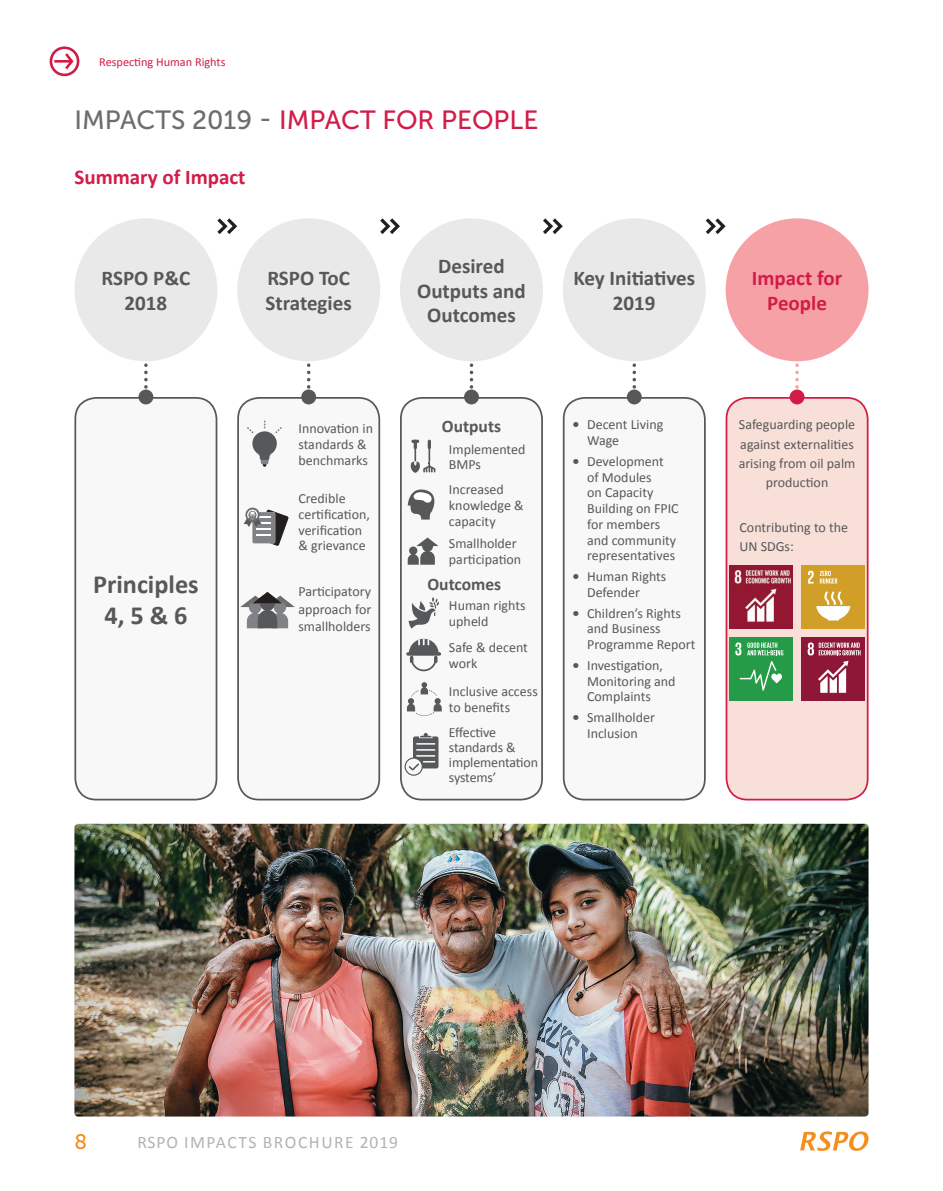
<style>
.page{position:relative;width:943px;height:1191px;background:#fff}
.page>*{position:absolute;margin:0;border:0;box-sizing:border-box;transform-origin:0 0}
.t1{font:26.25px "Museo Sans 500";color:#d21c48}
.t2{font:700 26.25px/31.5px "Calibri";color:#57585a;text-align:center}
.t3{font:700 21px/24.5px "Calibri";color:#57585a;text-align:center}
.t4{font:700 21px/24.5px "Calibri";color:#d21c48;text-align:center}
.t5{font:21px "Museo Slab 500";color:#f68e1e}
.t6{font:17.5px "Calibri";letter-spacing:.085em;color:#b2b3b7}
.t7{font:700 17.5px "Calibri";color:#57585a}
.t8{font:14px/15.8px "Calibri";color:#57585a}
.t9{font:14px "Calibri";letter-spacing:-.02em;color:#57585a}
.t10{font:12.25px "Calibri";color:#d21c48}
.s1{color:#6c6d70}
.s2{font-family:"Verdana"}
</style>
<div class="page">
<svg style="left:800px;top:1131px;width:68px;height:19px"></svg>
<div style="left:50px;top:46px;width:29px;height:30px;border:3px solid #d21c48;border-radius:50%"></div>
<svg style="left:65px;top:50px;width:10px;height:22px"></svg>
<hr style="left:54px;top:60px;width:18px;height:3px;background:#d21c48">
<svg style="left:217px;top:218px;width:20px;height:16px"></svg>
<svg style="left:380px;top:218px;width:20px;height:16px"></svg>
<svg style="left:543px;top:218px;width:20px;height:16px"></svg>
<svg style="left:705px;top:218px;width:20px;height:16px"></svg>
<div style="left:726px;top:398px;width:141px;height:401px;background:#f8dfd8;border-radius:21px"></div>
<div style="left:725px;top:397px;width:143px;height:403px;border:2px solid #d21c48;border-radius:21px"></div>
<img style="left:729px;top:565px;width:63px;height:63px">
<div style="left:801px;top:565px;width:63px;height:63px;background:#d19f28"></div>
<svg style="left:808px;top:570px;width:5px;height:13px"></svg>
<svg style="left:816px;top:591px;width:34px;height:29px"></svg>
<svg style="left:819px;top:571px;width:18px;height:12px"></svg>
<div style="left:729px;top:637px;width:63px;height:63px;background:#269b47"></div>
<svg style="left:735px;top:642px;width:6px;height:13px"></svg>
<svg style="left:739px;top:661px;width:43px;height:29px"></svg>
<svg style="left:747px;top:642px;width:36px;height:13px"></svg>
<div style="left:801px;top:637px;width:63px;height:63px;background:#8e1737"></div>
<svg style="left:818px;top:661px;width:30px;height:32px"></svg>
<svg style="left:807px;top:642px;width:53px;height:13px"></svg>
<div style="left:725px;top:218px;width:143px;height:143px;background:#f6a1a5;border-radius:50%"></div>
<svg style="left:795px;top:361px;width:3px;height:28px"></svg>
<div style="left:789px;top:389px;width:15px;height:15px;background:#d21c48;border-radius:50%"></div>
<div style="left:238px;top:398px;width:141px;height:401px;background:#f7f8f7;border-radius:21px"></div>
<div style="left:237px;top:397px;width:143px;height:403px;border:2px solid #57585a;border-radius:21px"></div>
<div style="left:301px;top:389px;width:15px;height:15px;background:#57585a;border-radius:50%"></div>
<svg style="left:247px;top:421px;width:35px;height:46px"></svg>
<svg style="left:245px;top:507px;width:15px;height:15px"></svg>
<svg style="left:244px;top:509px;width:45px;height:37px"></svg>
<svg style="left:307px;top:363px;width:3px;height:27px"></svg>
<div style="left:237px;top:218px;width:143px;height:143px;background:#e9e9e9;border-radius:50%"></div>
<div style="left:563px;top:398px;width:142px;height:401px;background:#f7f8f7;border-radius:21px"></div>
<div style="left:563px;top:397px;width:142px;height:403px;border:2px solid #57585a;border-radius:21px"></div>
<div style="left:627px;top:389px;width:14px;height:15px;background:#57585a;border-radius:50%"></div>
<svg style="left:632px;top:363px;width:4px;height:27px"></svg>
<div style="left:563px;top:218px;width:142px;height:143px;background:#e9e9e9;border-radius:50%"></div>
<div style="left:75px;top:398px;width:141px;height:401px;background:#f7f8f7;border-radius:21px"></div>
<div style="left:74px;top:397px;width:143px;height:403px;border:2px solid #57585a;border-radius:21px"></div>
<div style="left:138px;top:389px;width:15px;height:15px;background:#57585a;border-radius:50%"></div>
<svg style="left:144px;top:363px;width:4px;height:27px"></svg>
<div style="left:74px;top:218px;width:143px;height:143px;background:#e9e9e9;border-radius:50%"></div>
<div style="left:401px;top:398px;width:141px;height:401px;background:#f7f8f7;border-radius:21px"></div>
<div style="left:400px;top:397px;width:143px;height:403px;border:2px solid #57585a;border-radius:21px"></div>
<div style="left:464px;top:389px;width:15px;height:15px;background:#57585a;border-radius:50%"></div>
<svg style="left:470px;top:363px;width:3px;height:27px"></svg>
<div style="left:400px;top:218px;width:143px;height:143px;background:#e9e9e9;border-radius:50%"></div>
<svg style="left:407px;top:537px;width:31px;height:27px"></svg>
<svg style="left:411px;top:440px;width:24px;height:33px"></svg>
<svg style="left:407px;top:489px;width:28px;height:30px"></svg>
<svg style="left:408px;top:597px;width:31px;height:31px"></svg>
<hr style="left:406px;top:652px;width:35px;height:3px;background:#57585a;border-radius:2px">
<svg style="left:409px;top:639px;width:29px;height:32px"></svg>
<svg style="left:407px;top:682px;width:35px;height:34px"></svg>
<svg style="left:404px;top:733px;width:34px;height:42px"></svg>
<svg style="left:240px;top:592px;width:55px;height:36px"></svg>
<img style="left:74px;top:823px;width:794px;height:293px">
<p class="t10" style="left:99px;top:54px;width:128px">Respecting Human Rights</p>
<p class="t1" style="left:74px;top:105px;width:465px"><span class="s1">IMPACTS 2019 -</span> IMPACT FOR PEOPLE</p>
<p class="t4" style="left:74px;top:165px;width:173px">Summary of Impact</p>
<p class="t3" style="left:101px;top:266px;width:90px">RSPO P&amp;C<br>2018</p>
<p class="t3" style="left:266px;top:266px;width:88px;text-align:left">RSPO ToC<br>Strategies</p>
<p class="t3" style="left:438px;top:254px;width:68px">Desired</p>
<p class="t3" style="left:417px;top:278px;width:110px">Outputs and<br>Outcomes</p>
<p class="t3" style="left:573px;top:266px;width:123px">Key Initiatives<br>2019</p>
<p class="t2" style="left:93px;top:568px;width:107px">Principles<br>4, 5 &amp; 6</p>
<p class="t8" style="left:298px;top:420px;width:76px">Innovation in standards &amp; benchmarks</p>
<p class="t8" style="left:298px;top:490px;width:73px">Credible certification, verification &amp; grievance</p>
<p class="t8" style="left:298px;top:583px;width:74px;line-height:17.5px;text-align:justify">Participatory approach for smallholders</p>
<p class="t7" style="left:442px;top:414px;width:61px">Outputs</p>
<p class="t8" style="left:449px;top:441px;width:78px">Implemented</p>
<p class="t8" style="left:449px;top:457px;width:34px">BMPs</p>
<p class="t8" style="left:449px;top:481px;width:76px">Increased knowledge &amp; capacity</p>
<p class="t8" style="left:449px;top:536px;width:74px">Smallholder participation</p>
<p class="t7" style="left:427px;top:572px;width:75px">Outcomes</p>
<p class="t8" style="left:449px;top:598px;width:78px">Human rights upheld</p>
<p class="t8" style="left:449px;top:640px;width:80px">Safe &amp; decent work</p>
<p class="t8" style="left:449px;top:684px;width:90px">Inclusive access to benefits</p>
<p class="t8" style="left:449px;top:725px;width:49px">Effective</p>
<p class="t8" style="left:449px;top:740px;width:91px;line-height:14.9px">standards &amp; implementation</p>
<p class="t9" style="left:449px;top:768px;width:49px">systems’</p>
<p class="t8" style="left:587px;top:417px;width:78px;text-indent:-15px"><span class="s2">•</span> Decent Living<br>Wage</p>
<p class="t8" style="left:587px;top:453px;width:93px;text-indent:-15px"><span class="s2">•</span> Development of Modules<br>on Capacity<br>Building on FPIC for members and community representatives</p>
<p class="t8" style="left:587px;top:569px;width:81px;text-indent:-15px"><span class="s2">•</span> Human Rights<br>Defender</p>
<p class="t8" style="left:587px;top:605px;width:110px;text-indent:-15px"><span class="s2">•</span> Children’s Rights and Business<br>Programme Report</p>
<p class="t8" style="left:587px;top:657px;width:90px;text-indent:-15px"><span class="s2">•</span> Investigation,<br>Monitoring and<br>Complaints</p>
<p class="t8" style="left:572px;top:709px;width:84px;text-align:center"><span class="s2">•</span> Smallholder<br>Inclusion</p>
<p class="t4" style="left:752px;top:266px;width:92px">Impact for<br>People</p>
<p class="t8" style="left:738px;top:415px;width:118px;line-height:19.2px;text-align:center">Safeguarding people against externalities arising from oil palm production</p>
<p class="t8" style="left:739px;top:517px;width:110px;line-height:19.2px">Contributing to the<br>UN SDGs:</p>
<h2 class="t5" style="left:74px;top:1130px;width:14px">8</h2>
<p class="t6" style="left:137px;top:1130px;width:262px">RSPO IMPACTS BROCHURE 2019</p>
</div>
